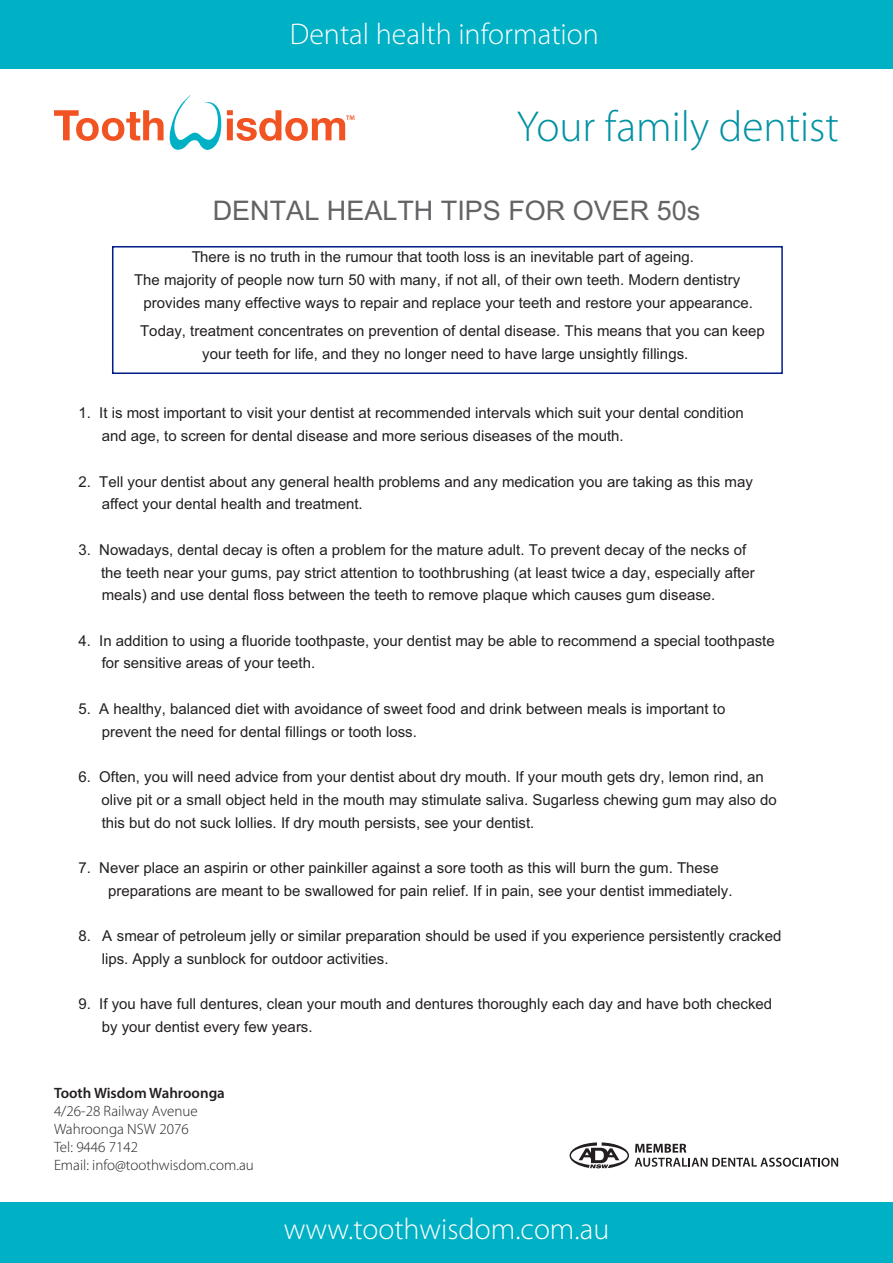
<style>
.page{position:relative;width:893px;height:1263px;background:#fff}
.page>*{position:absolute;margin:0;border:0;box-sizing:border-box;transform-origin:0 0}
.t1{font:300 43.5px "Myriad Pro";color:#0092a3}
.t2{font:300 30px "Myriad Pro";color:#fff}
.t3{font:27px "Arial";color:#636366}
.t4{font:15px/22.6px "Arial";color:#231f20}
.t5{font:300 15px/18px "Myriad Pro";color:#231f20}
.t6{font:600 15px "Myriad Pro";color:#231f20}
</style>
<div class="page">
<div style="left:112px;top:246px;width:671px;height:128px;border:2px solid #001c88"></div>
<svg style="left:54px;top:95px;width:300px;height:55px"></svg>
<svg style="left:570px;top:1142px;width:59px;height:26px"></svg>
<svg style="left:635px;top:1144px;width:203px;height:23px"></svg>
<div style="left:0;top:1202px;width:893px;height:61px;background:#00b0c5"></div>
<div style="left:0;top:0;width:893px;height:68px;background:#00b0c5"></div>
<h2 class="t2" style="left:290px;top:16px;width:311px">Dental health information</h2>
<h1 class="t1" style="left:517px;top:100px;width:324px">Your family dentist</h1>
<p class="t3" style="left:213px;top:200px;width:489px">DENTAL HEALTH TIPS FOR OVER 50s</p>
<p class="t4" style="left:192px;top:247px;width:504px">There is no truth in the rumour that tooth loss is an inevitable part of ageing.</p>
<p class="t4" style="left:134px;top:270px;width:608px">The majority of people now turn 50 with many, if not all, of their own teeth. Modern dentistry</p>
<p class="t4" style="left:143px;top:292px;width:611px">provides many effective ways to repair and replace your teeth and restore your appearance.</p>
<p class="t4" style="left:202px;top:321px;width:564px;text-indent:-62px">Today, treatment concentrates on prevention of dental disease. This means that you can keep your teeth for life, and they no longer need to have large unsightly fillings.</p>
<p class="t4" style="left:102px;top:403px;width:643px;text-indent:-23px">1. It is most important to visit your dentist at recommended intervals which suit your dental condition and age, to screen for dental disease and more serious diseases of the mouth.</p>
<p class="t4" style="left:102px;top:471px;width:653px;text-indent:-23px">2. Tell your dentist about any general health problems and any medication you are taking as this may affect your dental health and treatment.</p>
<p class="t4" style="left:101px;top:539px;width:655px;text-indent:-23px">3. Nowadays, dental decay is often a problem for the mature adult. To prevent decay of the necks of the teeth near your gums, pay strict attention to toothbrushing (at least twice a day, especially after meals) and use dental floss between the teeth to remove plaque which causes gum disease.</p>
<p class="t4" style="left:102px;top:630px;width:674px;text-indent:-23px">4. In addition to using a fluoride toothpaste, your dentist may be able to recommend a special toothpaste for sensitive areas of your teeth.</p>
<p class="t4" style="left:102px;top:699px;width:625px;text-indent:-23px">5. A healthy, balanced diet with avoidance of sweet food and drink between meals is important to prevent the need for dental fillings or tooth loss.</p>
<p class="t4" style="left:101px;top:767px;width:677px;text-indent:-23px">6. Often, you will need advice from your dentist about dry mouth. If your mouth gets dry, lemon rind, an olive pit or a small object held in the mouth may stimulate saliva. Sugarless chewing gum may also do this but do not suck lollies. If dry mouth persists, see your dentist.</p>
<p class="t4" style="left:108px;top:858px;width:626px;text-indent:-30px">7. Never place an aspirin or other painkiller against a sore tooth as this will burn the gum. These preparations are meant to be swallowed for pain relief. If in pain, see your dentist immediately.</p>
<p class="t4" style="left:102px;top:926px;width:681px;text-indent:-23px">8. A smear of petroleum jelly or similar preparation should be used if you experience persistently cracked lips. Apply a sunblock for outdoor activities.</p>
<p class="t4" style="left:102px;top:994px;width:672px;text-indent:-23px">9. If you have full dentures, clean your mouth and dentures thoroughly each day and have both checked by your dentist every few years.</p>
<p class="t6" style="left:54px;top:1083px;width:172px">Tooth Wisdom Wahroonga</p>
<p class="t5" style="left:54px;top:1102px;width:201px">4/26-28 Railway Avenue<br>Wahroonga NSW 2076<br>Tel: 9446 7142<br>Email: info@toothwisdom.com.au</p>
<h2 class="t2" style="left:284px;top:1211px;width:327px">www.toothwisdom.com.au</h2>
</div>
